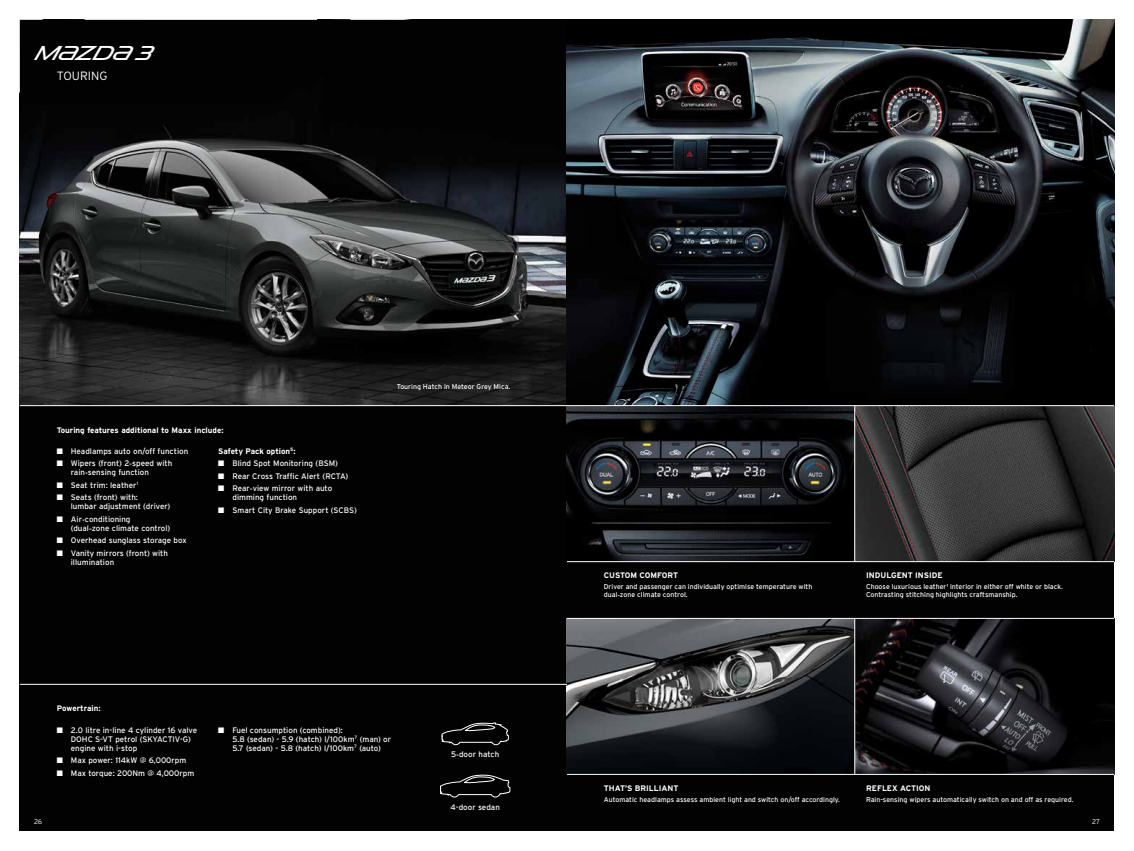
<style>
.page{position:relative;width:1134px;height:851px;background:#fff}
.page>*{position:absolute;margin:0;border:0;box-sizing:border-box;transform-origin:0 0}
.t1{font:20px "Mazda";color:#fff}
.t2{font:300 12px "Interstate";color:#fff}
.t3{font:8px/9px "Interstate";color:#fff}
.t4{font:700 8px "Interstate";color:#fff}
.t5{font:7px/8px "Interstate";color:#fff}
.t6{font:300 7px "Interstate";color:#fff}
</style>
<div class="page">
<div style="left:20px;top:20px;width:1094px;height:811px;background:#020203"></div>
<img style="left:20px;top:45px;width:547px;height:360px">
<img style="left:567px;top:20px;width:547px;height:541px">
<img style="left:567px;top:619px;width:547px;height:154px">
<hr style="left:20px;top:405px;width:1094px;height:1px;background:#fff">
<hr style="left:567px;top:561px;width:547px;height:1px;background:#fff">
<hr style="left:567px;top:618px;width:547px;height:1px;background:#fff">
<hr style="left:567px;top:773px;width:547px;height:1px;background:#fff">
<hr style="left:854px;top:405px;width:1px;height:156px;background:#fff">
<hr style="left:854px;top:618px;width:1px;height:156px;background:#fff">
<hr style="left:20px;top:683px;width:547px;height:1px;background:#fff">
<svg style="left:20px;top:45px;width:399px;height:60px"></svg>
<svg style="left:442px;top:722px;width:67px;height:23px"></svg>
<svg style="left:440px;top:774px;width:70px;height:23px"></svg>
<h1 class="t1" style="left:37px;top:42px;width:118px">m{zd{ 3</h1>
<h2 class="t2" style="left:57px;top:69px;width:52px">TOURING</h2>
<p class="t4" style="left:57px;top:425px;width:168px">Touring features additional to Maxx include:</p>
<p class="t3" style="left:57px;top:446px;width:133px">■ Headlamps auto on/off function</p>
<p class="t3" style="left:71px;top:459px;width:103px;text-indent:-14px">■ Wipers (front) 2-speed with rain-sensing function</p>
<p class="t3" style="left:57px;top:480px;width:83px">■ Seat trim: leather<sup>1</sup></p>
<p class="t3" style="left:71px;top:493px;width:101px;text-indent:-14px">■ Seats (front) with:<br>lumbar adjustment (driver)</p>
<p class="t3" style="left:71px;top:514px;width:101px;text-indent:-14px">■ Air-conditioning (dual-zone climate control)</p>
<p class="t3" style="left:57px;top:536px;width:132px">■ Overhead sunglass storage box</p>
<p class="t3" style="left:71px;top:548px;width:99px;text-indent:-14px">■ Vanity mirrors (front) with illumination</p>
<p class="t4" style="left:218px;top:446px;width:79px">Safety Pack option<sup>5</sup>:</p>
<p class="t3" style="left:218px;top:459px;width:121px">■ Blind Spot Monitoring (BSM)</p>
<p class="t3" style="left:218px;top:471px;width:132px">■ Rear Cross Traffic Alert (RCTA)</p>
<p class="t3" style="left:232px;top:484px;width:101px;text-indent:-14px">■ Rear-view mirror with auto dimming function</p>
<p class="t3" style="left:218px;top:505px;width:140px">■ Smart City Brake Support (SCBS)</p>
<p class="t5" style="left:397px;top:382px;width:115px">Touring Hatch in Meteor Grey Mica.</p>
<p class="t4" style="left:57px;top:704px;width:46px">Powertrain:</p>
<p class="t3" style="left:71px;top:725px;width:128px;text-indent:-14px">■ 2.0 litre in-line 4 cylinder 16 valve<br>DOHC S-VT petrol (SKYACTIV-G) engine with i-stop</p>
<p class="t3" style="left:57px;top:755px;width:131px">■ Max power: 114kW @ 6,000rpm</p>
<p class="t3" style="left:57px;top:768px;width:139px">■ Max torque: 200Nm @ 4,000rpm</p>
<p class="t3" style="left:232px;top:725px;width:160px;text-indent:-14px">■ Fuel consumption (combined):<br>5.8 (sedan) - 5.9 (hatch) l/100km<sup>7</sup> (man) or<br>5.7 (sedan) - 5.8 (hatch) l/100km<sup>7</sup> (auto)</p>
<p class="t3" style="left:451px;top:749px;width:50px">5-door hatch</p>
<p class="t3" style="left:450px;top:802px;width:51px">4-door sedan</p>
<p class="t4" style="left:604px;top:570px;width:76px">CUSTOM COMFORT</p>
<p class="t5" style="left:604px;top:582px;width:210px">Driver and passenger can individually optimise temperature with dual-zone climate control.</p>
<p class="t4" style="left:866px;top:570px;width:78px">INDULGENT INSIDE</p>
<p class="t5" style="left:866px;top:582px;width:198px">Choose luxurious leather<sup>1</sup> interior in either off white or black.<br>Contrasting stitching highlights craftsmanship.</p>
<p class="t4" style="left:604px;top:783px;width:76px">THAT’S BRILLIANT</p>
<p class="t5" style="left:604px;top:795px;width:238px">Automatic headlamps assess ambient light and switch on/off accordingly.</p>
<p class="t4" style="left:866px;top:783px;width:66px">REFLEX ACTION</p>
<p class="t5" style="left:866px;top:795px;width:209px">Rain-sensing wipers automatically switch on and off as required.</p>
<p class="t6" style="left:34px;top:817px;width:10px">26</p>
<p class="t6" style="left:1092px;top:817px;width:9px">27</p>
</div>
